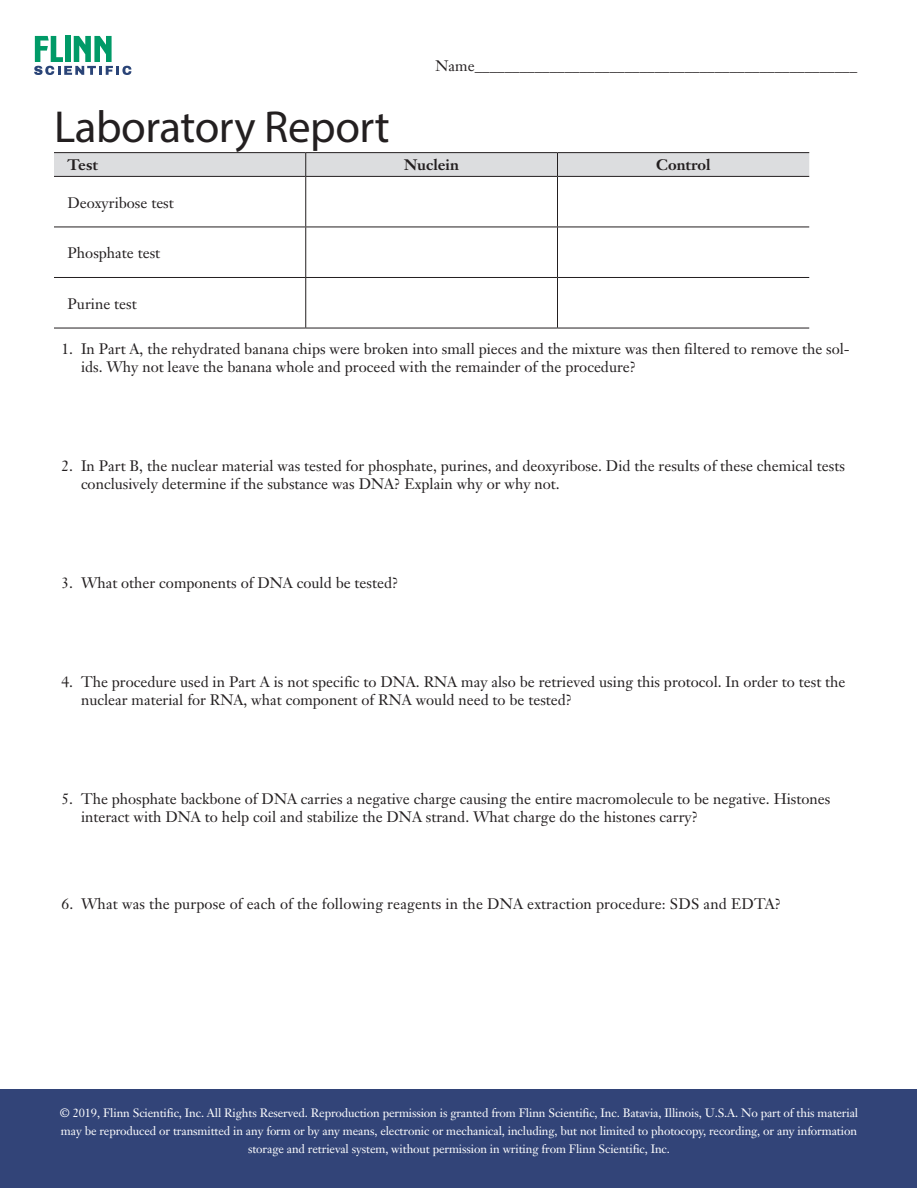
<style>
.page{position:relative;width:918px;height:1188px;background:#fff}
.page>*{position:absolute;margin:0;border:0;box-sizing:border-box;transform-origin:0 0}
.Headline{font:45px "Myriad Pro";letter-spacing:-.01em;color:#231f20}
.d_body{font:15px/18px "Janson Text";color:#231f20}
.d_a_b_c__s{font:15px "Janson Text";color:#231f20}
.Body{font:15px "Janson Text";color:#231f20}
.Body-2{font:700 15px "Janson Text";color:#231f20}
.t1{font:12px/18px "Janson Text";letter-spacing:-.01em;color:#fff;text-align:center}
</style>
<div class="page">
<div style="left:1px;top:1089px;width:916px;height:99px;background:#324478"></div>
<svg style="left:34px;top:36px;width:97px;height:39px"></svg>
<hr style="left:54px;top:152px;width:252px;height:1px;background:#231f20">
<hr style="left:306px;top:152px;width:251px;height:1px;background:#231f20">
<hr style="left:558px;top:152px;width:251px;height:1px;background:#231f20">
<svg style="left:54px;top:153px;width:755px;height:23px;background:#d9dadc"></svg>
<hr style="left:54px;top:176px;width:252px;height:1px;background:#231f20">
<hr style="left:306px;top:176px;width:251px;height:1px;background:#231f20">
<hr style="left:305px;top:177px;width:1px;height:50px;background:#231f20">
<hr style="left:558px;top:176px;width:251px;height:1px;background:#231f20">
<hr style="left:557px;top:177px;width:1px;height:50px;background:#231f20">
<hr style="left:54px;top:227px;width:252px;height:1px;background:#231f20">
<hr style="left:306px;top:227px;width:251px;height:1px;background:#231f20">
<hr style="left:305px;top:227px;width:1px;height:50px;background:#231f20">
<hr style="left:558px;top:227px;width:251px;height:1px;background:#231f20">
<hr style="left:557px;top:227px;width:1px;height:50px;background:#231f20">
<hr style="left:54px;top:277px;width:252px;height:1px;background:#231f20">
<hr style="left:306px;top:277px;width:251px;height:1px;background:#231f20">
<hr style="left:305px;top:278px;width:1px;height:50px;background:#231f20">
<hr style="left:558px;top:277px;width:251px;height:1px;background:#231f20">
<hr style="left:557px;top:278px;width:1px;height:50px;background:#231f20">
<hr style="left:54px;top:328px;width:252px;height:1px;background:#231f20">
<hr style="left:306px;top:328px;width:251px;height:1px;background:#231f20">
<hr style="left:558px;top:328px;width:251px;height:1px;background:#231f20">
<p class="d_a_b_c__s" style="left:436px;top:57px;width:423px">Name___________________________________________________</p>
<p class="Headline" style="left:54px;top:99px;width:337px">Laboratory Report</p>
<p class="Body-2" style="left:68px;top:156px;width:32px">Test</p>
<p class="Body-2" style="left:404px;top:156px;width:56px">Nuclein</p>
<p class="Body-2" style="left:656px;top:156px;width:56px">Control</p>
<p class="Body" style="left:68px;top:193px;width:108px">Deoxyribose test</p>
<p class="Body" style="left:68px;top:243px;width:94px">Phosphate test</p>
<p class="Body" style="left:68px;top:294px;width:71px">Purine test</p>
<p class="d_body" style="left:81px;top:340px;width:770px;text-indent:-20px">1. In Part A, the rehydrated banana chips were broken into small pieces and the mixture was then filtered to remove the sol&shy;ids. Why not leave the banana whole and proceed with the remainder of the procedure?</p>
<p class="d_body" style="left:81px;top:457px;width:765px;text-indent:-20px">2. In Part B, the nuclear material was tested for phosphate, purines, and deoxyribose. Did the results of these chemical tests conclusively determine if the substance was DNA? Explain why or why not.</p>
<p class="d_body" style="left:62px;top:574px;width:338px">3. What other components of DNA could be tested?</p>
<p class="d_body" style="left:81px;top:673px;width:766px;text-indent:-20px">4. The procedure used in Part A is not specific to DNA. RNA may also be retrieved using this protocol. In order to test the nuclear material for RNA, what component of RNA would need to be tested?</p>
<p class="d_body" style="left:81px;top:790px;width:751px;text-indent:-20px">5. The phosphate backbone of DNA carries a negative charge causing the entire macromolecule to be negative. Histones interact with DNA to help coil and stabilize the DNA strand. What charge do the histones carry?</p>
<p class="d_body" style="left:62px;top:895px;width:721px">6. What was the purpose of each of the following reagents in the DNA extraction procedure: SDS and EDTA?</p>
<p class="t1" style="left:60px;top:1104px;width:800px">© 2019, Flinn Scientific, Inc. All Rights Reserved. Reproduction permission is granted from Flinn Scientific, Inc. Batavia, Illinois, U.S.A. No part of this material may be reproduced or transmitted in any form or by any means, electronic or mechanical, including, but not limited to photocopy, recording, or any information storage and retrieval system, without permission in writing from Flinn Scientific, Inc.</p>
</div>
